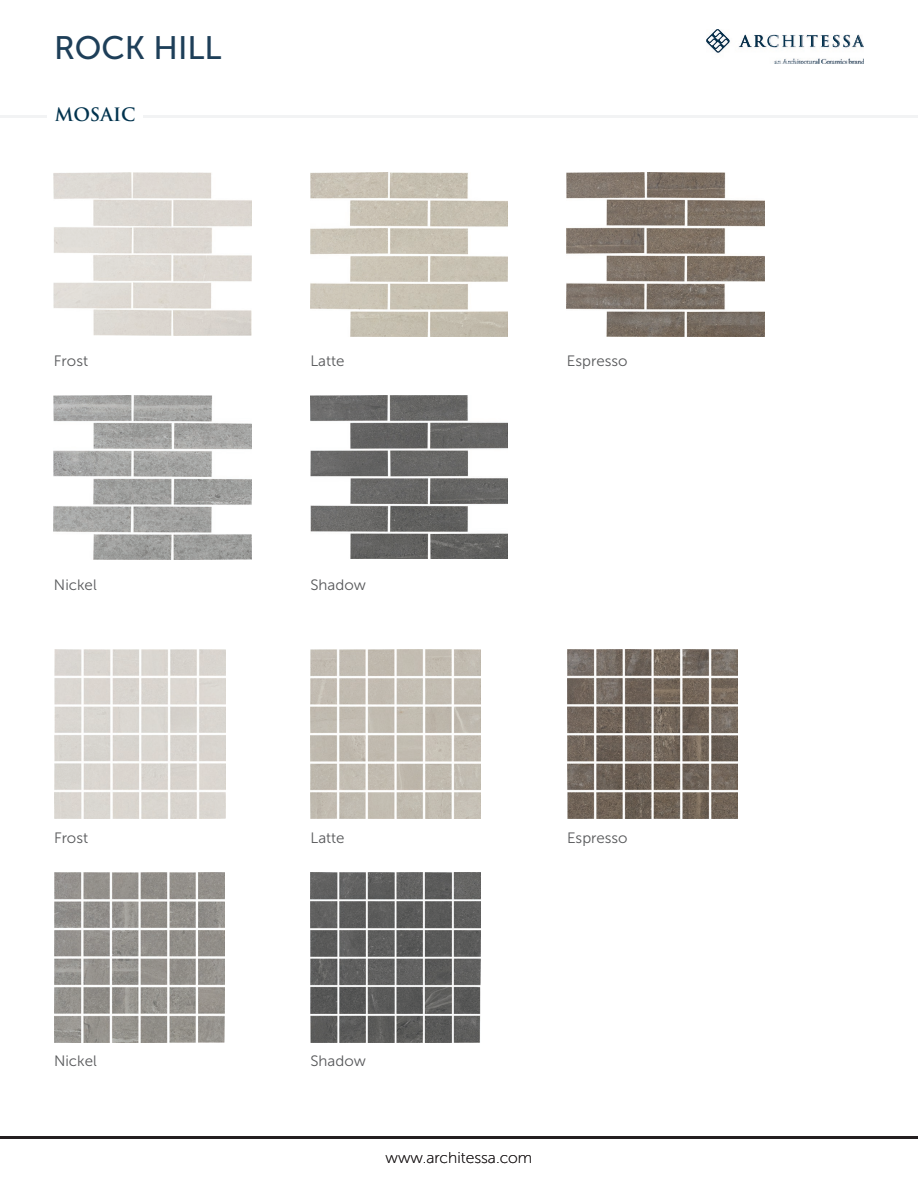
<style>
.page{position:relative;width:918px;height:1188px;background:#fff}
.page>*{position:absolute;margin:0;border:0;box-sizing:border-box;transform-origin:0 0}
.t1{font:32.4px "Museo Sans 500";color:#1e3f59}
.t2{font:600 18px "Trajan Pro 3";color:#02334e}
.t3{font:15.6px "Museo Sans 100";color:#231f20}
.t4{font:15px "Museo Sans 300";color:#57585a}
</style>
<div class="page">
<hr style="left:0;top:1136px;width:918px;height:3px;background:#231f20">
<img style="left:54px;top:173px;width:197px;height:162px">
<img style="left:54px;top:396px;width:197px;height:164px">
<img style="left:310px;top:396px;width:198px;height:163px">
<img style="left:310px;top:172px;width:198px;height:165px">
<img style="left:567px;top:172px;width:197px;height:165px">
<img style="left:54px;top:649px;width:171px;height:170px">
<img style="left:54px;top:873px;width:171px;height:169px">
<img style="left:310px;top:873px;width:171px;height:169px">
<img style="left:310px;top:649px;width:171px;height:170px">
<img style="left:567px;top:649px;width:170px;height:170px">
<img style="left:716px;top:34px;width:148px;height:30px">
<img style="left:706px;top:29px;width:24px;height:23px">
<svg style="left:739px;top:35px;width:27px;height:12px"></svg>
<hr style="left:0;top:115px;width:918px;height:3px;background:#f2f3f4">
<div style="left:47px;top:102px;width:96px;height:24px;background:#fff"></div>
<img style="left:807px;top:35px;width:57px;height:12px">
<h1 class="t1" style="left:54px;top:30px;width:169px">ROCK HILL</h1>
<p class="t2" style="left:55px;top:101px;width:82px">MOSAIC</p>
<p class="t4" style="left:54px;top:353px;width:36px">Frost</p>
<p class="t4" style="left:310px;top:353px;width:36px">Latte</p>
<p class="t4" style="left:567px;top:353px;width:62px">Espresso</p>
<p class="t4" style="left:54px;top:576px;width:44px">Nickel</p>
<p class="t4" style="left:310px;top:576px;width:57px">Shadow</p>
<p class="t4" style="left:54px;top:830px;width:36px">Frost</p>
<p class="t4" style="left:310px;top:830px;width:36px">Latte</p>
<p class="t4" style="left:567px;top:830px;width:62px">Espresso</p>
<p class="t4" style="left:54px;top:1053px;width:44px">Nickel</p>
<p class="t4" style="left:310px;top:1053px;width:57px">Shadow</p>
<p class="t3" style="left:386px;top:1149px;width:148px">www.architessa.com</p>
</div>
